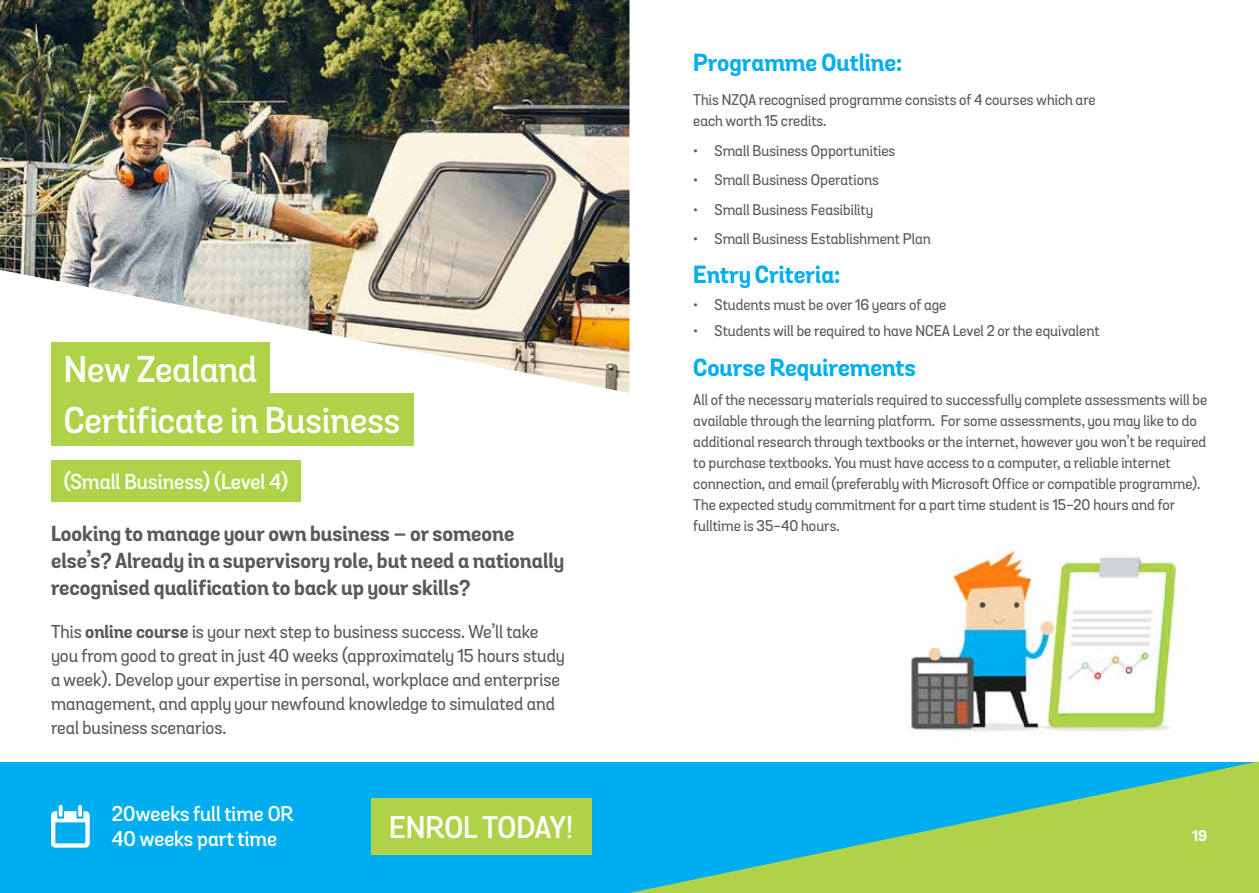
<style>
.page{position:relative;width:1259px;height:893px;background:#fff}
.page>*{position:absolute;margin:0;border:0;box-sizing:border-box;transform-origin:0 0}
.t1{font:600 36px/51px "Grota Sans Alt";color:#fff}
.t2{font:600 30.3px "Grota Sans Alt";color:#fff}
.t3{font:700 24px "Grota Sans Alt";color:#00aeef}
.t4{font:700 21px/27px "Grota Sans Alt";color:#58595b}
.t5{font:600 21px "Grota Sans Alt";color:#fff}
.t6{font:600 20.7px/24.8px "Grota Sans Alt";color:#fff}
.t7{font:500 18px/24px "Grota Sans Alt";color:#58595b}
.t8{font:500 15px/21px "Grota Sans Alt";color:#58595b}
.t9{font:700 15px "Grota Sans Alt";color:#fff}
.s1{font-weight:700}
</style>
<div class="page">
<div style="left:0;top:762px;width:1259px;height:131px;background:#00aeef"></div>
<svg style="left:591px;top:761px;width:668px;height:132px"></svg>
<div style="left:371px;top:798px;width:220px;height:57px;background:#afd248"></div>
<img style="left:908px;top:544px;width:278px;height:191px">
<div style="left:51px;top:460px;width:250px;height:42px;background:#afd248"></div>
<div style="left:51px;top:394px;width:362px;height:52px;background:#afd248"></div>
<img style="left:0;top:0;width:629px;height:393px">
<svg style="left:51px;top:805px;width:39px;height:43px"></svg>
<h1 class="t1" style="left:64px;top:346px;width:338px">New Zealand<br>Certificate in Business</h1>
<h3 class="t5" style="left:64px;top:469px;width:226px">(Small Business) (Level 4)</h3>
<h3 class="t4" style="left:51px;top:521px;width:515px">Looking to manage your own business – or someone else’s? Already in a supervisory role, but need a nationally recognised qualification to back up your skills?</h3>
<p class="t7" style="left:51px;top:620px;width:515px">This <span class="s1">online course</span> is your next step to business success. We’ll take you from good to great in just 40 weeks (approximately 15 hours study a week). Develop your expertise in personal, workplace and enterprise management, and apply your newfound knowledge to simulated and real business scenarios.</p>
<h3 class="t6" style="left:112px;top:802px;width:183px">20weeks full time OR<br>40 weeks part time</h3>
<h2 class="t2" style="left:389px;top:808px;width:185px">ENROL TODAY!</h2>
<h3 class="t3" style="left:693px;top:48px;width:211px">Programme Outline:</h3>
<p class="t8" style="left:693px;top:90px;width:404px">This NZQA recognised programme consists of 4 courses which are each worth 15 credits.</p>
<p class="t8" style="left:693px;top:140px;width:203px">• Small Business Opportunities</p>
<p class="t8" style="left:693px;top:170px;width:187px">• Small Business Operations</p>
<p class="t8" style="left:693px;top:199px;width:181px">• Small Business Feasibility</p>
<p class="t8" style="left:693px;top:229px;width:239px">• Small Business Establishment Plan</p>
<h3 class="t3" style="left:693px;top:260px;width:149px">Entry Criteria:</h3>
<p class="t8" style="left:693px;top:295px;width:255px">• Students must be over 16 years of age</p>
<p class="t8" style="left:693px;top:321px;width:408px">• Students will be required to have NCEA Level 2 or the equivalent</p>
<h3 class="t3" style="left:693px;top:352px;width:224px">Course Requirements</h3>
<p class="t8" style="left:693px;top:390px;width:515px">All of the necessary materials required to successfully complete assessments will be available through the learning platform. For some assessments, you may like to do additional research through textbooks or the internet, however you won’t be required to purchase textbooks. You must have access to a computer, a reliable internet connection, and email (preferably with Microsoft Office or compatible programme).<br>The expected study commitment for a part time student is 15-20 hours and for fulltime is 35-40 hours.</p>
<p class="t9" style="left:1192px;top:827px;width:16px">19</p>
</div>
